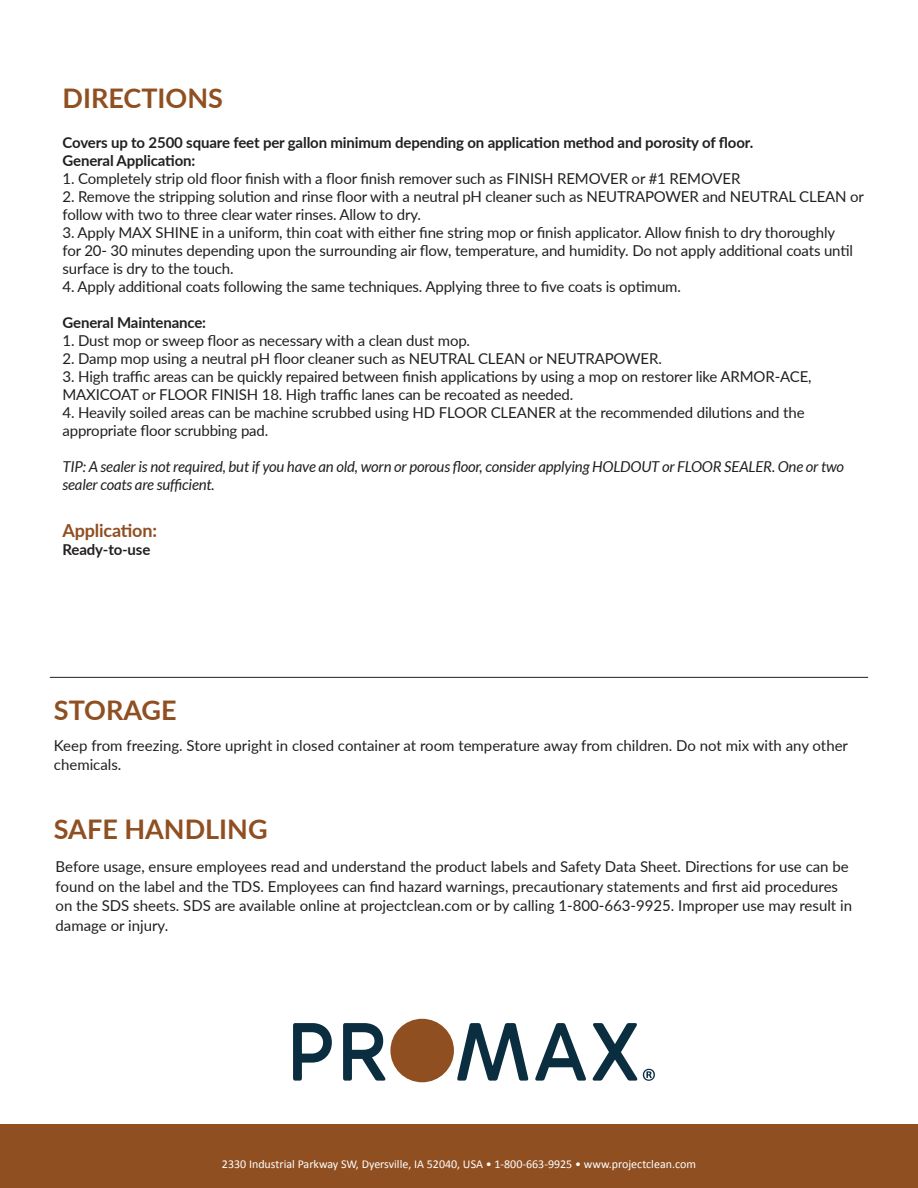
<style>
.page{position:relative;width:918px;height:1188px;background:#fff}
.page>*{position:absolute;margin:0;border:0;box-sizing:border-box;transform-origin:0 0}
.t1{font:700 27px "Lato";color:#8f4f21}
.t2{font:700 18px "Lato";letter-spacing:-.01em;color:#8f4f21}
.t3{font:15px/18px "Lato";letter-spacing:-.01em;color:#231f20}
.t4{font:700 15px "Lato";letter-spacing:-.01em;color:#231f20}
.t5{font:italic 15px/18px "Lato";letter-spacing:-.01em;color:#231f20}
.t6{font:12px "Calibri";color:#fff}
</style>
<div class="page">
<hr style="left:50px;top:677px;width:818px;height:1px;background:#231f20">
<div style="left:0;top:1124px;width:918px;height:64px;background:#8f4f21"></div>
<svg style="left:293px;top:1023px;width:39px;height:58px"></svg>
<svg style="left:343px;top:1023px;width:43px;height:58px"></svg>
<svg style="left:457px;top:1023px;width:72px;height:58px"></svg>
<svg style="left:535px;top:1023px;width:51px;height:58px"></svg>
<svg style="left:592px;top:1023px;width:63px;height:58px"></svg>
<div style="left:390px;top:1019px;width:64px;height:63px;background:#8f4f21;border-radius:50%"></div>
<p class="t1" style="left:63px;top:78px;width:162px">DIRECTIONS</p>
<p class="t4" style="left:63px;top:132px;width:692px">Covers up to 2500 square feet per gallon minimum depending on application method and porosity of floor.</p>
<p class="t4" style="left:63px;top:150px;width:134px">General Application:</p>
<p class="t3" style="left:63px;top:169px;width:679px">1. Completely strip old floor finish with a floor finish remover such as FINISH REMOVER or #1 REMOVER</p>
<p class="t3" style="left:63px;top:187px;width:803px">2. Remove the stripping solution and rinse floor with a neutral pH cleaner such as NEUTRAPOWER and NEUTRAL CLEAN or follow with two to three clear water rinses. Allow to dry.</p>
<p class="t3" style="left:63px;top:223px;width:792px">3. Apply MAX SHINE in a uniform, thin coat with either fine string mop or finish applicator. Allow finish to dry thoroughly for 20- 30 minutes depending upon the surrounding air flow, temperature, and humidity. Do not apply additional coats until surface is dry to the touch.</p>
<p class="t3" style="left:63px;top:277px;width:620px">4. Apply additional coats following the same techniques. Applying three to five coats is optimum.</p>
<p class="t4" style="left:63px;top:312px;width:145px">General Maintenance:</p>
<p class="t3" style="left:63px;top:331px;width:409px">1. Dust mop or sweep floor as necessary with a clean dust mop.</p>
<p class="t3" style="left:63px;top:349px;width:601px">2. Damp mop using a neutral pH floor cleaner such as NEUTRAL CLEAN or NEUTRAPOWER.</p>
<p class="t3" style="left:63px;top:367px;width:751px">3. High traffic areas can be quickly repaired between finish applications by using a mop on restorer like ARMOR-ACE,<br>MAXICOAT or FLOOR FINISH 18. High traffic lanes can be recoated as needed.</p>
<p class="t3" style="left:63px;top:403px;width:744px">4. Heavily soiled areas can be machine scrubbed using HD FLOOR CLEANER at the recommended dilutions and the appropriate floor scrubbing pad.</p>
<p class="t5" style="left:63px;top:458px;width:783px">TIP: A sealer is not required, but if you have an old, worn or porous floor, consider applying HOLDOUT or FLOOR SEALER. One or two sealer coats are sufficient.</p>
<p class="t2" style="left:63px;top:517px;width:96px">Application:</p>
<p class="t4" style="left:63px;top:538px;width:89px">Ready-to-use</p>
<p class="t1" style="left:54px;top:691px;width:124px">STORAGE</p>
<p class="t3" style="left:54px;top:735px;width:796px;line-height:19.5px">Keep from freezing. Store upright in closed container at room temperature away from children. Do not mix with any other chemicals.</p>
<p class="t1" style="left:54px;top:810px;width:215px">SAFE HANDLING</p>
<p class="t3" style="left:56px;top:856px;width:798px;line-height:19.5px">Before usage, ensure employees read and understand the product labels and Safety Data Sheet. Directions for use can be found on the label and the TDS. Employees can find hazard warnings, precautionary statements and first aid procedures on the SDS sheets. SDS are available online at projectclean.com or by calling 1-800-663-9925. Improper use may result in damage or injury.</p>
<p class="t6" style="left:222px;top:1157px;width:476px">2330 Industrial Parkway SW, Dyersville, IA 52040, USA • 1-800-663-9925 • www.projectclean.com</p>
</div>
